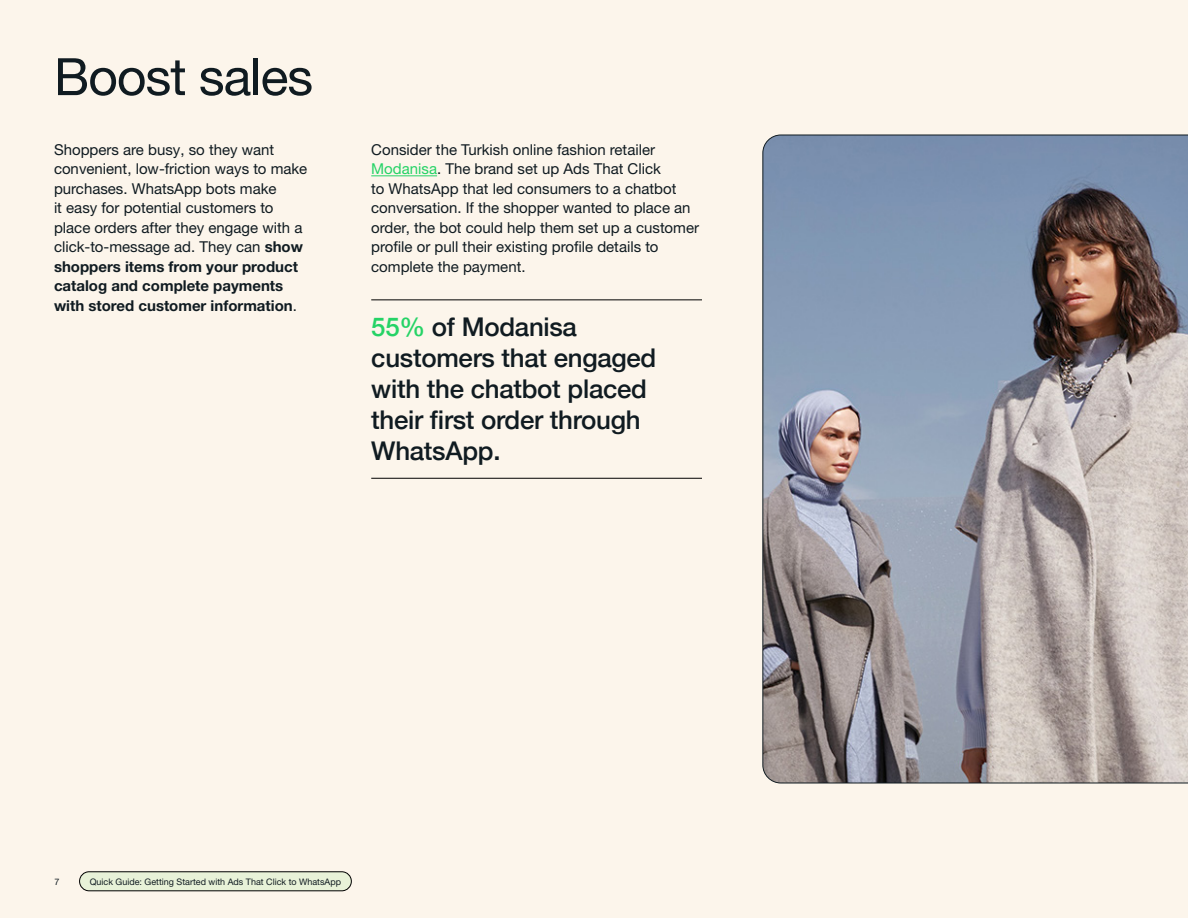
<style>
.page{position:relative;width:1188px;height:918px;background:#fcf5eb}
.page>*{position:absolute;margin:0;border:0;box-sizing:border-box;transform-origin:0 0}
.t1{font:51.6px "Helvetica Neue World 55 Roman";letter-spacing:-.02em;color:#101b21}
.t2{font:500 25.8px/30.9px "Helvetica Neue";letter-spacing:-.01em;color:#101b21}
.t3{font:15px/19.5px "Helvetica Neue World 55 Roman";color:#101b21}
.t4{font:700 15px/19.5px "Helvetica Neue World 75";color:#101b21}
.t5{font:9px "Helvetica Neue World 55 Roman";color:#101b21}
.s1{font-family:"Helvetica Neue World 75";font-weight:700}
.s2{font-family:"Helvetica Neue World 55 Roman";font-weight:400}
.s3{color:#25d366}
</style>
<div class="page">
<div style="left:80px;top:872px;width:271px;height:19px;background:#e8f2d8;border-radius:10px"></div>
<div style="left:79px;top:872px;width:273px;height:19px;border:1px solid #000;border-radius:10px"></div>
<hr style="left:371px;top:175px;width:66px;height:1px;background:#25d366">
<hr style="left:371px;top:300px;width:331px;height:1px;background:#000">
<hr style="left:371px;top:478px;width:331px;height:1px;background:#000">
<svg style="left:762px;top:134px;width:426px;height:650px;background:#9698a1"></svg>
<h1 class="t1" style="left:54px;top:47px;width:261px">Boost sales</h1>
<p class="t3" style="left:54px;top:140px;width:255px">Shoppers are busy, so they want convenient, low-friction ways to make purchases. WhatsApp bots make<br>it easy for potential customers to place orders after they engage with a click-to-message ad. They can <span class="s1">show</span></p>
<p class="t4" style="left:54px;top:257px;width:246px">shoppers items from your product catalog and complete payments with stored customer information<span class="s2">.</span></p>
<p class="t3" style="left:371px;top:140px;width:329px">Consider the Turkish online fashion retailer <span class="s3">Modanisa</span>. The brand set up Ads That Click<br>to WhatsApp that led consumers to a chatbot conversation. If the shopper wanted to place an order, the bot could help them set up a customer profile or pull their existing profile details to complete the payment.</p>
<h2 class="t2" style="left:371px;top:309px;width:287px"><span class="s3">55%</span> of Modanisa customers that engaged with the chatbot placed their first order through<br>WhatsApp.</h2>
<p class="t5" style="left:54px;top:876px;width:7px">7</p>
<p class="t5" style="left:90px;top:876px;width:253px">Quick Guide: Getting Started with Ads That Click to WhatsApp</p>
</div>
